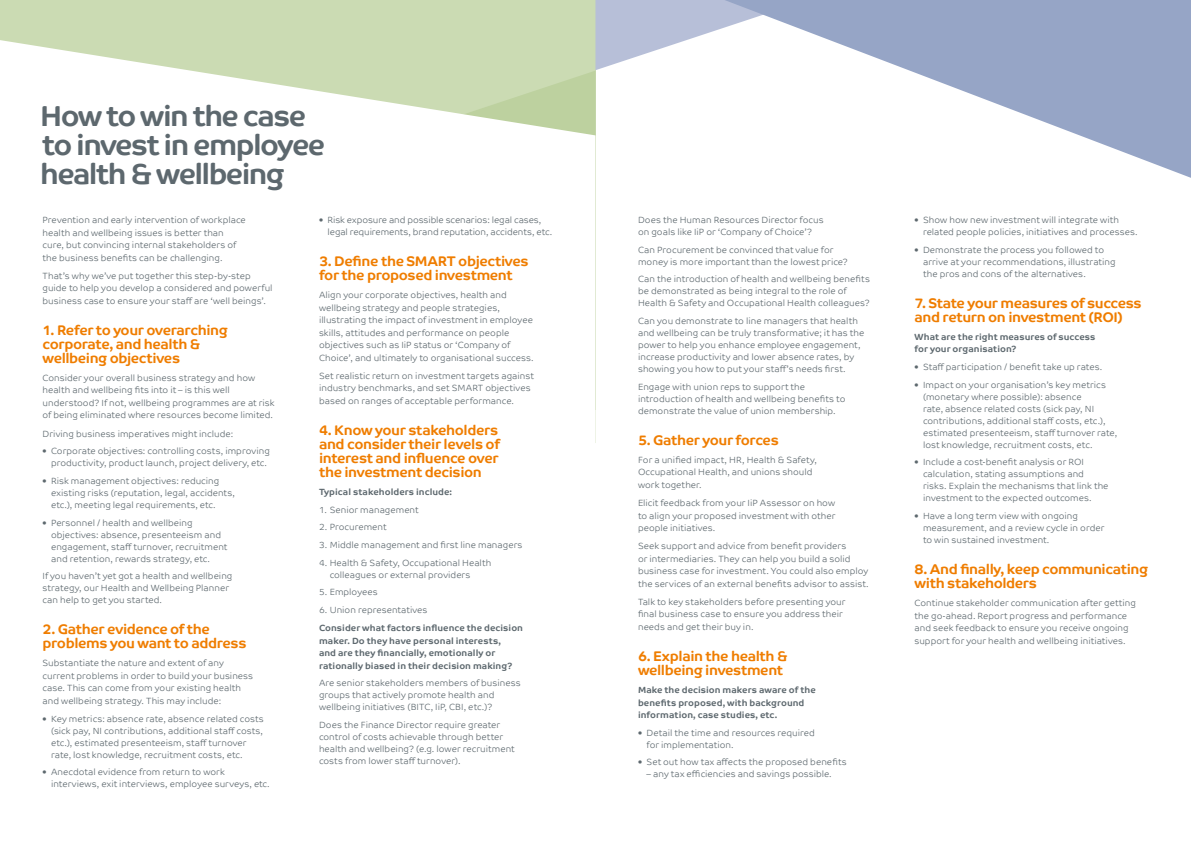
<style>
.page{position:relative;width:1191px;height:842px;background:#fff}
.page>*{position:absolute;margin:0;border:0;box-sizing:border-box;transform-origin:0 0}
.t1{font:700 29px/29px "Co Text";letter-spacing:-.055em;color:#5d686e}
.t2{font:700 14px/14px "Co Text";letter-spacing:-.03em;color:#ef7d00}
.t3{font:300 9px/12px "Co Text";letter-spacing:.005em;color:#5d686e}
.t4{font:700 9px/12.5px "Co Text";letter-spacing:.005em;color:#5d686e}
</style>
<div class="page">
<div style="left:0;top:0;width:595px;height:410px;background:#cbdbb3"></div>
<svg style="left:0;top:40px;width:595px;height:370px;background:#f8faf4"></svg>
<svg style="left:595px;top:0;width:129px;height:70px"></svg>
<svg style="left:724px;top:0;width:467px;height:178px"></svg>
<h1 class="t1" style="left:40px;top:101px;width:287px">How to win the case to invest in employee health &amp; wellbeing</h1>
<p class="t3" style="left:43px;top:214px;width:205px;line-height:12.5px">Prevention and early intervention of workplace health and wellbeing issues is better than cure, but convincing internal stakeholders of the business benefits can be challenging.</p>
<p class="t3" style="left:43px;top:269px;width:232px;line-height:12.5px">That’s why we’ve put together this step-by-step guide to help you develop a considered and powerful business case to ensure your staff are ‘well beings’.</p>
<h2 class="t2" style="left:43px;top:323px;width:187px">1. Refer to your overarching corporate, and health &amp; wellbeing objectives</h2>
<p class="t3" style="left:43px;top:372px;width:233px;line-height:12.5px">Consider your overall business strategy and how health and wellbeing fits into it – is this well understood? If not, wellbeing programmes are at risk of being eliminated where resources become limited.</p>
<p class="t3" style="left:43px;top:427px;width:192px">Driving business imperatives might include:</p>
<p class="t3" style="left:51px;top:445px;width:220px;text-indent:-9px">• Corporate objectives: controlling costs, improving productivity, product launch, project delivery, etc.</p>
<p class="t3" style="left:51px;top:475px;width:185px;text-indent:-9px">• Risk management objectives: reducing existing risks (reputation, legal, accidents, etc.), meeting legal requirements, etc.</p>
<p class="t3" style="left:51px;top:516px;width:178px;text-indent:-9px">• Personnel / health and wellbeing objectives: absence, presenteeism and engagement, staff turnover, recruitment and retention, rewards strategy, etc.</p>
<p class="t3" style="left:43px;top:570px;width:191px">If you haven’t yet got a health and wellbeing strategy, our Health and Wellbeing Planner can help to get you started.</p>
<h2 class="t2" style="left:43px;top:622px;width:205px">2. Gather evidence of the problems you want to address</h2>
<p class="t3" style="left:43px;top:657px;width:212px;line-height:12.5px">Substantiate the nature and extent of any current problems in order to build your business case. This can come from your existing health and wellbeing strategy. This may include:</p>
<p class="t3" style="left:51px;top:712px;width:214px;text-indent:-9px">• Key metrics: absence rate, absence related costs (sick pay, NI contributions, additional staff costs, etc.), estimated presenteeism, staff turnover rate, lost knowledge, recruitment costs, etc.</p>
<p class="t3" style="left:51px;top:766px;width:220px;text-indent:-9px">• Anecdotal evidence from return to work interviews, exit interviews, employee surveys, etc.</p>
<p class="t3" style="left:327px;top:214px;width:226px;text-indent:-9px">• Risk exposure and possible scenarios: legal cases, legal requirements, brand reputation, accidents, etc.</p>
<h2 class="t2" style="left:319px;top:254px;width:211px">3. Define the SMART objectives for the proposed investment</h2>
<p class="t3" style="left:319px;top:289px;width:216px;line-height:12.5px">Align your corporate objectives, health and wellbeing strategy and people strategies, illustrating the impact of investment in employee skills, attitudes and performance on people objectives such as IiP status or ‘Company of Choice’, and ultimately to organisational success.</p>
<p class="t3" style="left:319px;top:370px;width:216px;line-height:12.5px">Set realistic return on investment targets against industry benchmarks, and set SMART objectives based on ranges of acceptable performance.</p>
<h2 class="t2" style="left:319px;top:423px;width:182px;text-align:justify">4. Know your stakeholders and consider their levels of interest and influence over the investment decision</h2>
<p class="t4" style="left:319px;top:486px;width:135px">Typical stakeholders include:</p>
<p class="t3" style="left:319px;top:504px;width:101px">1. Senior management</p>
<p class="t3" style="left:319px;top:521px;width:69px">2. Procurement</p>
<p class="t3" style="left:319px;top:539px;width:205px">3. Middle management and first line managers</p>
<p class="t3" style="left:330px;top:557px;width:163px;text-indent:-11px">4. Health &amp; Safety, Occupational Health colleagues or external providers</p>
<p class="t3" style="left:319px;top:586px;width:60px">5. Employees</p>
<p class="t3" style="left:319px;top:604px;width:110px">6. Union representatives</p>
<p class="t4" style="left:319px;top:622px;width:205px">Consider what factors influence the decision maker. Do they have personal interests,<br>and are they financially, emotionally or rationally biased in their decision making?</p>
<p class="t3" style="left:319px;top:677px;width:203px">Are senior stakeholders members of business groups that actively promote health and wellbeing initiatives (BITC, IiP, CBI, etc.)?</p>
<p class="t3" style="left:319px;top:719px;width:197px">Does the Finance Director require greater control of costs achievable through better health and wellbeing? (e.g. lower recruitment costs from lower staff turnover).</p>
<p class="t3" style="left:638px;top:214px;width:187px">Does the Human Resources Director focus on goals like IiP or ‘Company of Choice’?</p>
<p class="t3" style="left:638px;top:244px;width:211px">Can Procurement be convinced that value for money is more important than the lowest price?</p>
<p class="t3" style="left:638px;top:273px;width:233px">Can the introduction of health and wellbeing benefits be demonstrated as being integral to the role of<br>Health &amp; Safety and Occupational Health colleagues?</p>
<p class="t3" style="left:638px;top:315px;width:228px">Can you demonstrate to line managers that health and wellbeing can be truly transformative; it has the power to help you enhance employee engagement, increase productivity and lower absence rates, by showing you how to put your staff’s needs first.</p>
<p class="t3" style="left:638px;top:381px;width:209px">Engage with union reps to support the introduction of health and wellbeing benefits to demonstrate the value of union membership.</p>
<h2 class="t2" style="left:638px;top:433px;width:142px">5. Gather your forces</h2>
<p class="t3" style="left:638px;top:454px;width:180px;line-height:12.5px">For a unified impact, HR, Health &amp; Safety,<br>Occupational Health, and unions should work together.</p>
<p class="t3" style="left:638px;top:497px;width:199px;line-height:12.5px;text-align:justify">Elicit feedback from your IiP Assessor on how to align your proposed investment with other people initiatives.</p>
<p class="t3" style="left:638px;top:540px;width:232px;line-height:12.5px">Seek support and advice from benefit providers<br>or intermediaries. They can help you build a solid business case for investment. You could also employ the services of an external benefits advisor to assist.</p>
<p class="t3" style="left:638px;top:596px;width:209px;line-height:12.5px">Talk to key stakeholders before presenting your final business case to ensure you address their needs and get their buy in.</p>
<h2 class="t2" style="left:638px;top:649px;width:151px">6. Explain the health &amp; wellbeing investment</h2>
<p class="t4" style="left:638px;top:684px;width:179px">Make the decision makers aware of the benefits proposed, with background information, case studies, etc.</p>
<p class="t3" style="left:646px;top:727px;width:170px;text-indent:-9px">• Detail the time and resources required for implementation.</p>
<p class="t3" style="left:638px;top:756px;width:210px">• Set out how tax affects the proposed benefits</p>
<p class="t3" style="left:646px;top:768px;width:187px">– any tax efficiencies and savings possible.</p>
<p class="t3" style="left:923px;top:214px;width:216px;text-indent:-9px">• Show how new investment will integrate with related people policies, initiatives and processes.</p>
<p class="t3" style="left:923px;top:244px;width:194px;text-indent:-9px">• Demonstrate the process you followed to arrive at your recommendations, illustrating the pros and cons of the alternatives.</p>
<h2 class="t2" style="left:914px;top:296px;width:229px">7. State your measures of success and return on investment (ROI)</h2>
<p class="t4" style="left:914px;top:331px;width:183px">What are the right measures of success for your organisation?</p>
<p class="t3" style="left:914px;top:361px;width:189px">• Staff participation / benefit take up rates.</p>
<p class="t3" style="left:923px;top:379px;width:196px;text-indent:-9px">• Impact on your organisation’s key metrics (monetary where possible): absence<br>rate, absence related costs (sick pay, NI contributions, additional staff costs, etc.), estimated presenteeism, staff turnover rate, lost knowledge, recruitment costs, etc.</p>
<p class="t3" style="left:923px;top:456px;width:187px;text-indent:-9px">• Include a cost-benefit analysis or ROI calculation, stating assumptions and risks. Explain the mechanisms that link the investment to the expected outcomes.</p>
<p class="t3" style="left:923px;top:510px;width:183px;text-indent:-9px">• Have a long term view with ongoing measurement, and a review cycle in order to win sustained investment.</p>
<h2 class="t2" style="left:914px;top:562px;width:235px">8. And finally, keep communicating with stakeholders</h2>
<p class="t3" style="left:914px;top:597px;width:223px;line-height:12.5px">Continue stakeholder communication after getting the go-ahead. Report progress and performance and seek feedback to ensure you receive ongoing support for your health and wellbeing initiatives.</p>
</div>
